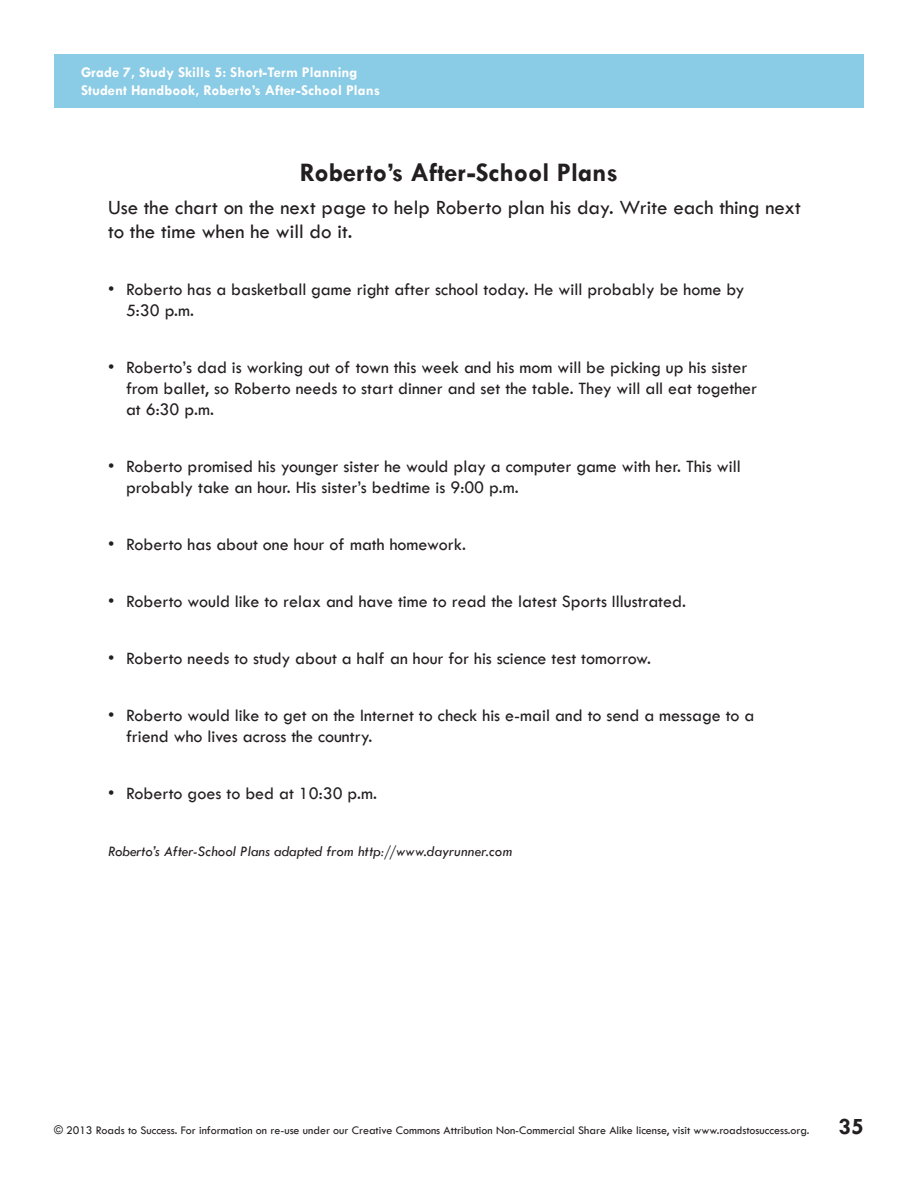
<style>
.page{position:relative;width:918px;height:1188px;background:#fff}
.page>*{position:absolute;margin:0;border:0;box-sizing:border-box;transform-origin:0 0}
.SHFR_Title{font:700 27px "Tw Cen";color:#231f20}
.Lesson_Front_Page_Te{font:700 24px "Tw Cen";color:#231f20}
.SFHR_Instruction_Lin{font:500 21px/24px "Tw Cen";color:#231f20}
.SHFR_Text{font:500 18px/21px "Tw Cen";color:#231f20}
.t1{font:700 15px "Tw Cen";color:#fff}
.SHFR_Text-2{font:italic 500 15px "Tw Cen";color:#231f20}
.t2{font:500 12px "Tw Cen";color:#231f20}
</style>
<div class="page">
<div style="left:54px;top:54px;width:810px;height:54px;background:#8acbe5"></div>
<p class="t1" style="left:81px;top:63px;width:278px">Grade 7, Study Skills 5: Short-Term Planning</p>
<p class="t1" style="left:81px;top:81px;width:301px">Student Handbook, Roberto’s After-School Plans</p>
<p class="SHFR_Title" style="left:300px;top:156px;width:320px">Roberto’s After-School Plans</p>
<p class="SFHR_Instruction_Lin" style="left:108px;top:195px;width:694px">Use the chart on the next page to help Roberto plan his day. Write each thing next to the time when he will do it.</p>
<p class="SHFR_Text" style="left:126px;top:278px;width:620px;text-indent:-18px">• Roberto has a basketball game right after school today. He will probably be home by<br>5:30 p.m.</p>
<p class="SHFR_Text" style="left:126px;top:356px;width:633px;text-indent:-18px">• Roberto’s dad is working out of town this week and his mom will be picking up his sister from ballet, so Roberto needs to start dinner and set the table. They will all eat together at 6:30 p.m.</p>
<p class="SHFR_Text" style="left:126px;top:455px;width:616px;text-indent:-18px">• Roberto promised his younger sister he would play a computer game with her. This will probably take an hour. His sister’s bedtime is 9:00 p.m.</p>
<p class="SHFR_Text" style="left:108px;top:533px;width:360px">• Roberto has about one hour of math homework.</p>
<p class="SHFR_Text" style="left:108px;top:590px;width:580px">• Roberto would like to relax and have time to read the latest Sports Illustrated.</p>
<p class="SHFR_Text" style="left:108px;top:647px;width:545px">• Roberto needs to study about a half an hour for his science test tomorrow.</p>
<p class="SHFR_Text" style="left:126px;top:704px;width:630px;text-indent:-18px">• Roberto would like to get on the Internet to check his e-mail and to send a message to a friend who lives across the country.</p>
<p class="SHFR_Text" style="left:108px;top:782px;width:271px">• Roberto goes to bed at 10:30 p.m.</p>
<p class="SHFR_Text-2" style="left:108px;top:842px;width:406px">Roberto’s After-School Plans adapted from http://www.dayrunner.com</p>
<p class="t2" style="left:54px;top:1123px;width:757px">© 2013 Roads to Success. For information on re-use under our Creative Commons Attribution Non-Commercial Share Alike license, visit www.roadstosuccess.org.</p>
<p class="Lesson_Front_Page_Te" style="left:839px;top:1112px;width:27px">35</p>
</div>
